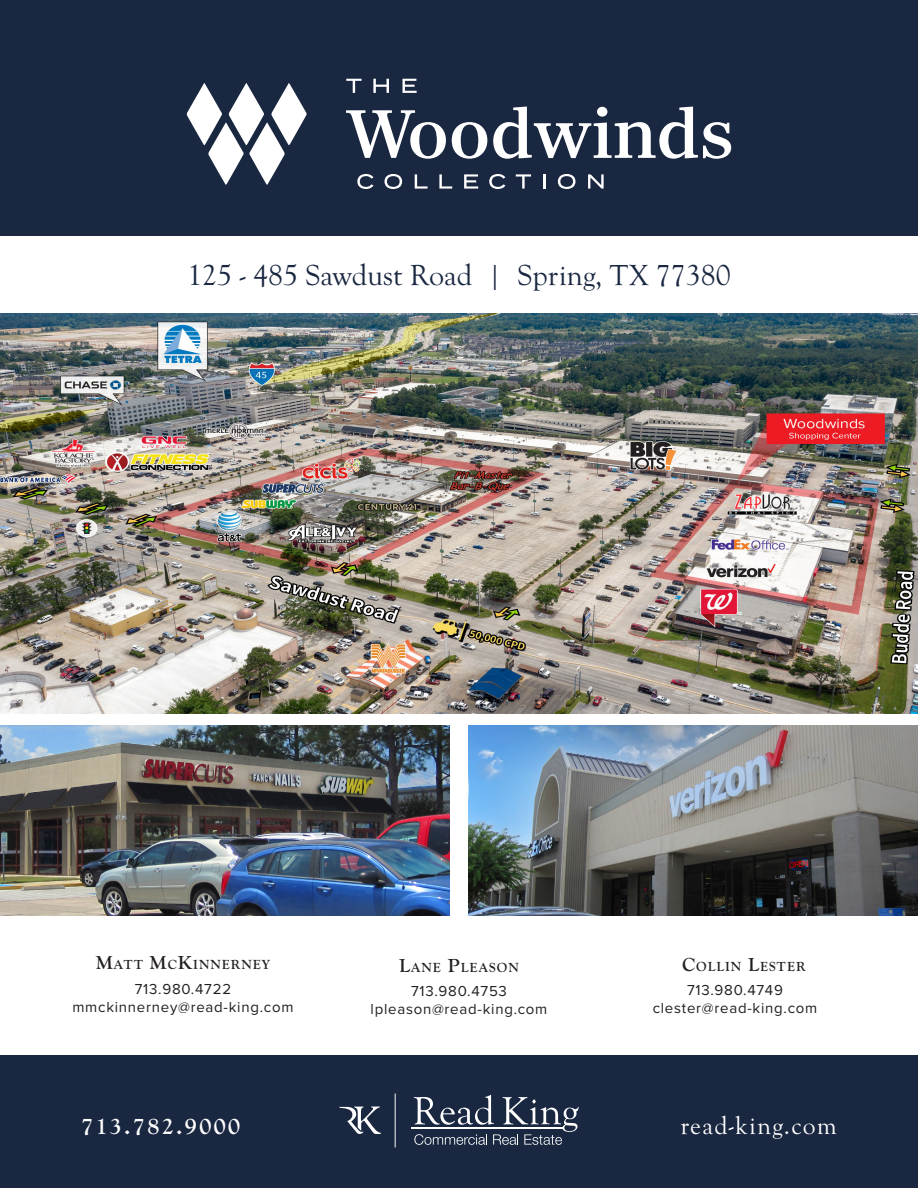
<style>
.page{position:relative;width:918px;height:1188px;background:#fff}
.page>*{position:absolute;margin:0;border:0;box-sizing:border-box;transform-origin:0 0}
.t1{font:30px "Goudy Old Sty";color:#1a2741}
.t2{font:25.5px "Goudy Old Sty";letter-spacing:.05em;color:#fff}
.t3{font:700 24px "Goudy Old Sty";letter-spacing:.1em;color:#fff}
.t4{font:15px/18px "Proxima Nova";letter-spacing:.05em;color:#231f20;text-align:center}
.t5{font:700 13.65px "Goudy Old Sty";letter-spacing:.07em;color:#231f20}
.s1{font-size:19.5px}
</style>
<div class="page">
<div style="left:0;top:0;width:918px;height:235px;background:#1a2741"></div>
<div style="left:0;top:1055px;width:918px;height:133px;background:#1a2741"></div>
<img style="left:468px;top:725px;width:450px;height:190px">
<img style="left:0;top:725px;width:450px;height:190px">
<img style="left:0;top:313px;width:918px;height:401px">
<hr style="left:412px;top:1128px;width:151px;height:1px;background:#fff">
<svg style="left:414px;top:1095px;width:165px;height:50px"></svg>
<svg style="left:395px;top:1094px;width:1px;height:54px"></svg>
<svg style="left:339px;top:1107px;width:42px;height:27px"></svg>
<svg style="left:357px;top:174px;width:17px;height:15px"></svg>
<svg style="left:385px;top:174px;width:17px;height:15px"></svg>
<svg style="left:415px;top:174px;width:13px;height:15px"></svg>
<svg style="left:439px;top:174px;width:13px;height:15px"></svg>
<svg style="left:464px;top:174px;width:14px;height:15px"></svg>
<svg style="left:489px;top:174px;width:16px;height:15px"></svg>
<svg style="left:516px;top:174px;width:15px;height:15px"></svg>
<svg style="left:543px;top:174px;width:2px;height:15px"></svg>
<svg style="left:558px;top:174px;width:17px;height:15px"></svg>
<svg style="left:588px;top:174px;width:16px;height:15px"></svg>
<svg style="left:346px;top:79px;width:16px;height:14px"></svg>
<svg style="left:373px;top:79px;width:16px;height:14px"></svg>
<svg style="left:403px;top:79px;width:14px;height:14px"></svg>
<svg style="left:346px;top:110px;width:100px;height:49px"></svg>
<svg style="left:452px;top:122px;width:35px;height:37px"></svg>
<svg style="left:493px;top:107px;width:238px;height:52px"></svg>
<svg style="left:187px;top:83px;width:120px;height:102px"></svg>
<h1 class="t1" style="left:187px;top:259px;width:545px">125 - 485 Sawdust Road | Spring, TX 77380</h1>
<p class="t5" style="left:96px;top:957px;width:176px"><span class="s1">M</span>ATT <span class="s1">M</span>C<span class="s1">K</span>INNERNEY</p>
<p class="t4" style="left:72px;top:979px;width:223px">713.980.4722 mmckinnerney@read-king.com</p>
<p class="t5" style="left:399px;top:959px;width:121px"><span class="s1">L</span>ANE <span class="s1">P</span>LEASON</p>
<p class="t4" style="left:371px;top:982px;width:178px">713.980.4753 lpleason@read-king.com</p>
<p class="t5" style="left:682px;top:958px;width:125px"><span class="s1">C</span>OLLIN <span class="s1">L</span>ESTER</p>
<p class="t4" style="left:653px;top:981px;width:166px">713.980.4749 clester@read-king.com</p>
<h3 class="t3" style="left:81px;top:1113px;width:161px">713.782.9000</h3>
<h2 class="t2" style="left:681px;top:1112px;width:158px">read-king.com</h2>
</div>
